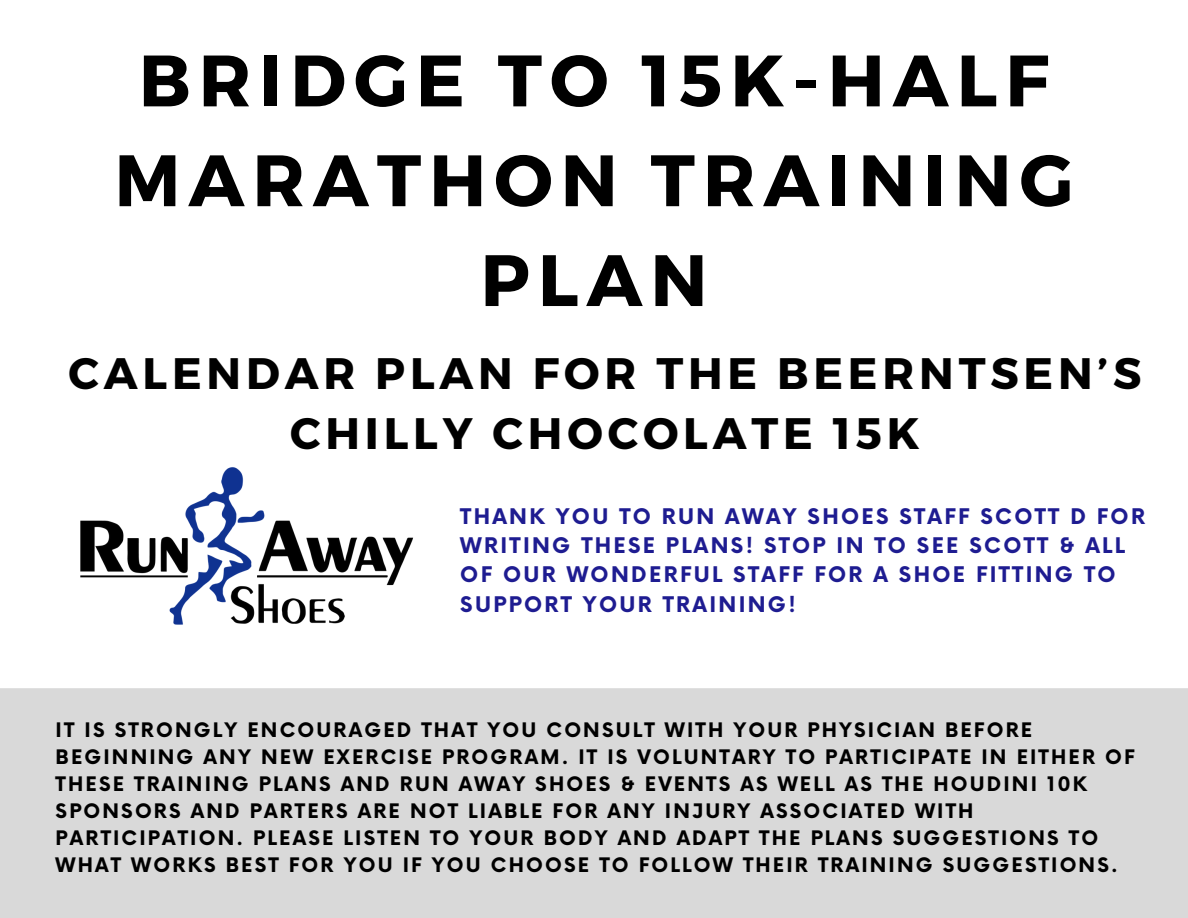
<style>
.page{position:relative;width:1188px;height:918px;background:#fff}
.page>*{position:absolute;margin:0;border:0;box-sizing:border-box;transform-origin:0 0}
.t1{font:700 72.6px/99.9px "Montserrat";letter-spacing:.11em;color:#000;text-align:center}
.t2{font:700 44.1px/60.6px "Montserrat";letter-spacing:.11em;color:#000;text-align:center}
.t3{font:700 21px/29.2px "Now";letter-spacing:.11em;color:#1e1c91}
.t4{font:700 19.5px/27px "Now";letter-spacing:.11em;color:#000}
</style>
<div class="page">
<img style="left:80px;top:467px;width:333px;height:158px">
<div style="left:0;top:688px;width:1188px;height:230px;background:#d9d9d9"></div>
<h2 class="t1" style="left:114px;top:27px;width:961px">BRIDGE TO 15K-HALF<br>MARATHON TRAINING<br>PLAN</h2>
<p class="t2" style="left:69px;top:341px;width:1074px">CALENDAR PLAN FOR THE BEERNTSEN’S<br>CHILLY CHOCOLATE 15K</p>
<p class="t3" style="left:460px;top:503px;width:686px">THANK YOU TO RUN AWAY SHOES STAFF SCOTT D FOR WRITING THESE PLANS! STOP IN TO SEE SCOTT &amp; ALL OF OUR WONDERFUL STAFF FOR A SHOE FITTING TO SUPPORT YOUR TRAINING!</p>
<p class="t4" style="left:56px;top:718px;width:1081px">IT IS STRONGLY ENCOURAGED THAT YOU CONSULT WITH YOUR PHYSICIAN BEFORE BEGINNING ANY NEW EXERCISE PROGRAM. IT IS VOLUNTARY TO PARTICIPATE IN EITHER OF THESE TRAINING PLANS AND RUN AWAY SHOES &amp; EVENTS AS WELL AS THE HOUDINI 10K SPONSORS AND PARTERS ARE NOT LIABLE FOR ANY INJURY ASSOCIATED WITH PARTICIPATION. PLEASE LISTEN TO YOUR BODY AND ADAPT THE PLANS SUGGESTIONS TO WHAT WORKS BEST FOR YOU IF YOU CHOOSE TO FOLLOW THEIR TRAINING SUGGESTIONS.</p>
</div>
